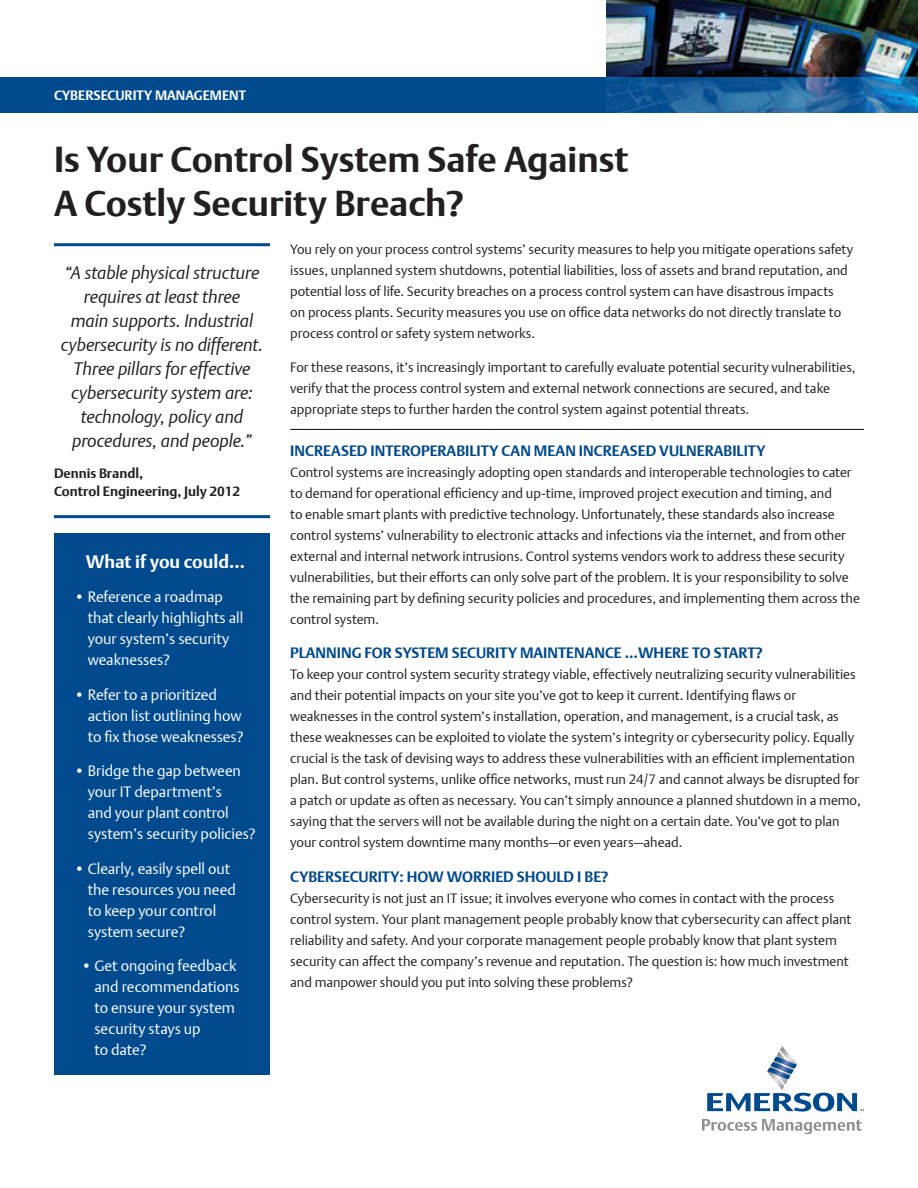
<style>
.page{position:relative;width:918px;height:1188px;background:#fff}
.page>*{position:absolute;margin:0;border:0;box-sizing:border-box;transform-origin:0 0}
.t1{font:700 36px/43.2px "DTL Argo T";color:#231f20}
.Blurb{font:italic 18px/24px "DTL Argo T Light";color:#231f20;text-align:center}
.t2{font:700 18px "DTL Argo T";color:#fff}
.t3{font:15px/21px "DTL Argo T Light";color:#fff}
.Body_Headers{font:700 15px "DTL Argo T";color:#004a8d}
.t4{font:13.5px/21px "DTL Argo T Light";color:#231f20}
.Blurb-2{font:700 13.5px/18px "DTL Argo T";color:#231f20}
.t5{font:700 13.5px "DTL Argo T";color:#fff}
</style>
<div class="page">
<hr style="left:290px;top:429px;width:574px;height:1px;background:#231f20">
<hr style="left:54px;top:243px;width:216px;height:3px;background:#004a8d">
<hr style="left:54px;top:515px;width:216px;height:3px;background:#004a8d">
<div style="left:54px;top:534px;width:216px;height:541px;background:#004a8d"></div>
<img style="left:606px;top:0;width:312px;height:77px">
<svg style="left:0;top:77px;width:918px;height:36px;fill:#004a8d"></svg>
<svg style="left:707px;top:1046px;width:157px;height:66px"></svg>
<svg style="left:702px;top:1119px;width:160px;height:15px"></svg>
<p class="t5" style="left:54px;top:87px;width:193px">CYBERSECURITY MANAGEMENT</p>
<p class="t1" style="left:54px;top:138px;width:576px">Is Your Control System Safe Against<br>A Costly Security Breach?</p>
<p class="t4" style="left:290px;top:238px;width:565px">You rely on your process control systems’ security measures to help you mitigate operations safety issues, unplanned system shutdowns, potential liabilities, loss of assets and brand reputation, and potential loss of life. Security breaches on a process control system can have disastrous impacts<br>on process plants. Security measures you use on office data networks do not directly translate to process control or safety system networks.</p>
<p class="t4" style="left:290px;top:357px;width:567px">For these reasons, it’s increasingly important to carefully evaluate potential security vulnerabilities, verify that the process control system and external network connections are secured, and take appropriate steps to further harden the control system against potential threats.</p>
<p class="Blurb" style="left:61px;top:260px;width:204px">“A stable physical structure requires at least three<br>main supports. Industrial cybersecurity is no different.</p>
<p class="Blurb" style="left:71px;top:356px;width:183px">Three pillars for effective cybersecurity system are: technology, policy and procedures, and people.”</p>
<p class="Blurb-2" style="left:54px;top:465px;width:188px">Dennis Brandl,<br>Control Engineering, July 2012</p>
<p class="Body_Headers" style="left:290px;top:442px;width:477px">INCREASED INTEROPERABILITY CAN MEAN INCREASED VULNERABILITY</p>
<p class="t4" style="left:290px;top:461px;width:571px">Control systems are increasingly adopting open standards and interoperable technologies to cater to demand for operational efficiency and up-time, improved project execution and timing, and<br>to enable smart plants with predictive technology. Unfortunately, these standards also increase control systems’ vulnerability to electronic attacks and infections via the internet, and from other external and internal network intrusions. Control systems vendors work to address these security vulnerabilities, but their efforts can only solve part of the problem. It is your responsibility to solve the remaining part by defining security policies and procedures, and implementing them across the control system.</p>
<p class="Body_Headers" style="left:290px;top:644px;width:474px">PLANNING FOR SYSTEM SECURITY MAINTENANCE …WHERE TO START?</p>
<p class="t4" style="left:290px;top:664px;width:572px">To keep your control system security strategy viable, effectively neutralizing security vulnerabilities and their potential impacts on your site you’ve got to keep it current. Identifying flaws or weaknesses in the control system’s installation, operation, and management, is a crucial task, as these weaknesses can be exploited to violate the system’s integrity or cybersecurity policy. Equally crucial is the task of devising ways to address these vulnerabilities with an efficient implementation plan. But control systems, unlike office networks, must run 24/7 and cannot always be disrupted for a patch or update as often as necessary. You can’t simply announce a planned shutdown in a memo, saying that the servers will not be available during the night on a certain date. You’ve got to plan your control system downtime many months—or even years—ahead.</p>
<p class="Body_Headers" style="left:290px;top:868px;width:320px">CYBERSECURITY: HOW WORRIED SHOULD I BE?</p>
<p class="t4" style="left:290px;top:887px;width:563px">Cybersecurity is not just an IT issue; it involves everyone who comes in contact with the process control system. Your plant management people probably know that cybersecurity can affect plant reliability and safety. And your corporate management people probably know that plant system security can affect the company’s revenue and reputation. The question is: how much investment and manpower should you put into solving these problems?</p>
<p class="t2" style="left:86px;top:551px;width:161px">What if you could...</p>
<p class="t3" style="left:88px;top:586px;width:157px;text-indent:-14px">• Reference a roadmap that clearly highlights all your system’s security weaknesses?</p>
<p class="t3" style="left:88px;top:684px;width:157px;text-indent:-14px">• Refer to a prioritized action list outlining how to fix those weaknesses?</p>
<p class="t3" style="left:88px;top:760px;width:169px;text-indent:-14px">• Bridge the gap between your IT department’s<br>and your plant control system’s security policies?</p>
<p class="t3" style="left:88px;top:858px;width:150px;text-indent:-14px">• Clearly, easily spell out the resources you need to keep your control system secure?</p>
<p class="t3" style="left:94px;top:955px;width:147px;text-indent:-14px">• Get ongoing feedback and recommendations to ensure your system security stays up<br>to date?</p>
</div>
